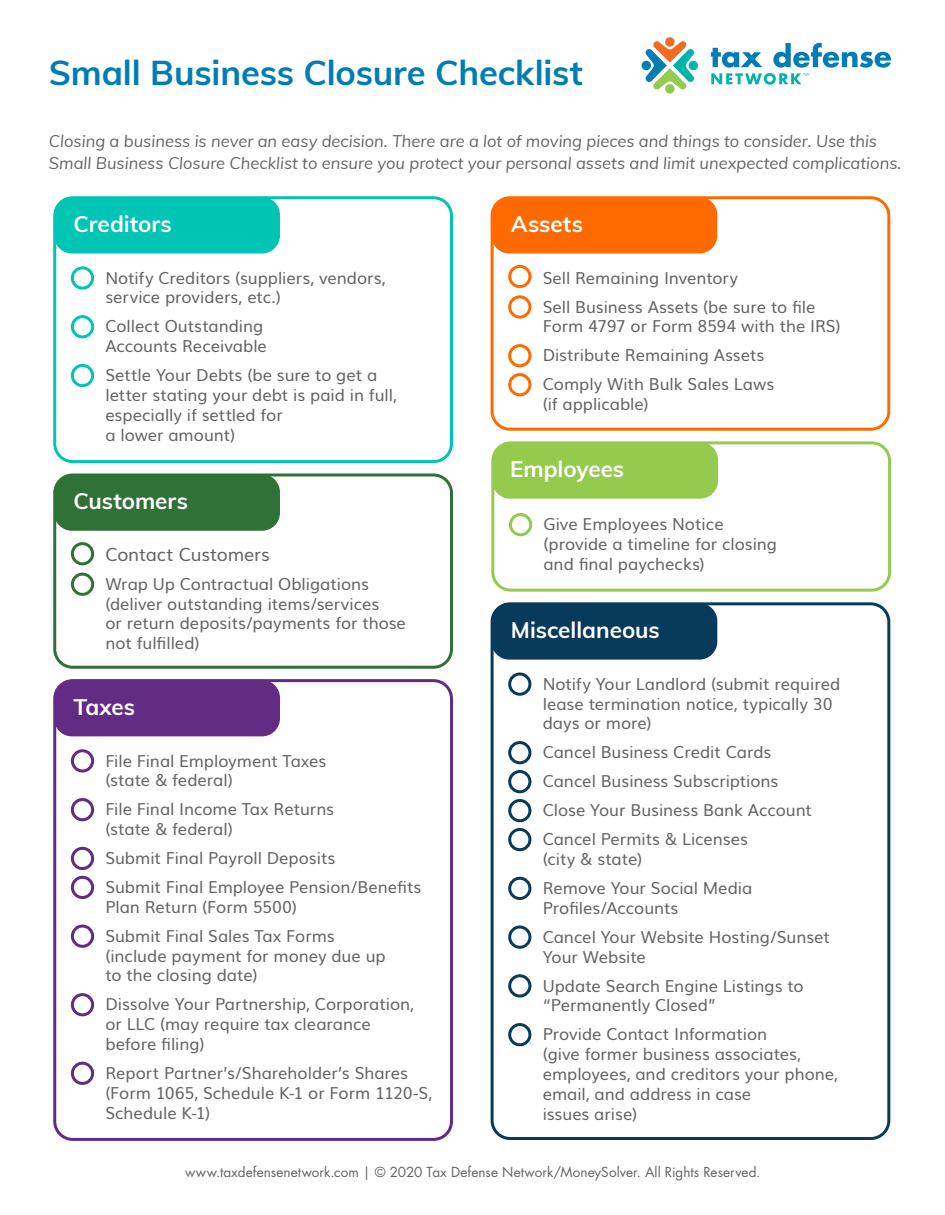
<style>
.page{position:relative;width:945px;height:1215px;background:#fff}
.page>*{position:absolute;margin:0;border:0;box-sizing:border-box;transform-origin:0 0}
.header-blue-28_31{font:700 34.5px "Muli";letter-spacing:-.005em;color:#007db5}
.header-blue-28_31-2{font:700 22.5px "Muli";color:#fff}
._2-column{font:18px "Muli";letter-spacing:-.005em;color:#636366}
._2-column-2{font:16.5px/19.8px "Muli";color:#636366}
._2-column-3{font:italic 16.5px/22.5px "Muli";color:#636366}
.t1{font:13.5px "Futura Std";letter-spacing:.005em;color:#636366}
</style>
<div class="page">
<div style="left:491px;top:197px;width:226px;height:57px;background:#ff6a00;border-radius:18px"></div>
<div style="left:491px;top:196px;width:399px;height:235px;border:3px solid #ff6a00;border-radius:18px"></div>
<div style="left:508px;top:265px;width:23px;height:23px;border:3px solid #ff6a00;border-radius:50%"></div>
<div style="left:508px;top:295px;width:23px;height:24px;border:3px solid #ff6a00;border-radius:50%"></div>
<div style="left:508px;top:344px;width:23px;height:23px;border:3px solid #ff6a00;border-radius:50%"></div>
<div style="left:508px;top:373px;width:23px;height:23px;border:3px solid #ff6a00;border-radius:50%"></div>
<div style="left:492px;top:442px;width:226px;height:57px;background:#94ca4e;border-radius:18px"></div>
<div style="left:491px;top:441px;width:400px;height:151px;border:3px solid #94ca4e;border-radius:18px"></div>
<div style="left:509px;top:513px;width:23px;height:23px;border:3px solid #94ca4e;border-radius:50%"></div>
<div style="left:491px;top:602px;width:399px;height:538px;border:3px solid #083a5c;border-radius:18px"></div>
<div style="left:491px;top:603px;width:226px;height:57px;background:#083a5c;border-radius:18px"></div>
<div style="left:508px;top:672px;width:23px;height:24px;border:3px solid #083a5c;border-radius:50%"></div>
<div style="left:508px;top:741px;width:23px;height:23px;border:3px solid #083a5c;border-radius:50%"></div>
<div style="left:508px;top:770px;width:23px;height:23px;border:3px solid #083a5c;border-radius:50%"></div>
<div style="left:508px;top:799px;width:23px;height:23px;border:3px solid #083a5c;border-radius:50%"></div>
<div style="left:508px;top:828px;width:23px;height:23px;border:3px solid #083a5c;border-radius:50%"></div>
<div style="left:508px;top:877px;width:23px;height:23px;border:3px solid #083a5c;border-radius:50%"></div>
<div style="left:508px;top:926px;width:23px;height:23px;border:3px solid #083a5c;border-radius:50%"></div>
<div style="left:508px;top:974px;width:23px;height:24px;border:3px solid #083a5c;border-radius:50%"></div>
<div style="left:508px;top:1023px;width:23px;height:23px;border:3px solid #083a5c;border-radius:50%"></div>
<div style="left:54px;top:197px;width:226px;height:57px;background:#00c4b4;border-radius:18px"></div>
<div style="left:53px;top:196px;width:400px;height:267px;border:3px solid #00c4b4;border-radius:18px"></div>
<div style="left:71px;top:266px;width:23px;height:24px;border:3px solid #00c4b4;border-radius:50%"></div>
<div style="left:71px;top:315px;width:23px;height:23px;border:3px solid #00c4b4;border-radius:50%"></div>
<div style="left:71px;top:364px;width:23px;height:23px;border:3px solid #00c4b4;border-radius:50%"></div>
<div style="left:54px;top:474px;width:226px;height:57px;background:#307138;border-radius:18px"></div>
<div style="left:53px;top:474px;width:400px;height:195px;border:3px solid #307138;border-radius:18px"></div>
<div style="left:71px;top:542px;width:23px;height:23px;border:3px solid #307138;border-radius:50%"></div>
<div style="left:71px;top:573px;width:23px;height:23px;border:3px solid #307138;border-radius:50%"></div>
<div style="left:53px;top:679px;width:400px;height:462px;border:3px solid #622b84;border-radius:18px"></div>
<div style="left:54px;top:680px;width:226px;height:56px;background:#622b84;border-radius:18px"></div>
<div style="left:71px;top:749px;width:23px;height:24px;border:3px solid #622b84;border-radius:50%"></div>
<div style="left:71px;top:798px;width:23px;height:23px;border:3px solid #622b84;border-radius:50%"></div>
<div style="left:71px;top:847px;width:23px;height:23px;border:3px solid #622b84;border-radius:50%"></div>
<div style="left:71px;top:876px;width:23px;height:23px;border:3px solid #622b84;border-radius:50%"></div>
<div style="left:71px;top:925px;width:23px;height:23px;border:3px solid #622b84;border-radius:50%"></div>
<div style="left:71px;top:993px;width:23px;height:23px;border:3px solid #622b84;border-radius:50%"></div>
<div style="left:71px;top:1062px;width:23px;height:23px;border:3px solid #622b84;border-radius:50%"></div>
<svg style="left:665px;top:37px;width:10px;height:10px"></svg>
<svg style="left:665px;top:84px;width:10px;height:10px"></svg>
<div style="left:642px;top:61px;width:9px;height:9px;background:#007db5;border-radius:50%"></div>
<svg style="left:645px;top:41px;width:49px;height:49px"></svg>
<div style="left:689px;top:61px;width:9px;height:9px;background:#00b4a9;border-radius:50%"></div>
<svg style="left:711px;top:43px;width:180px;height:42px"></svg>
<p class="header-blue-28_31" style="left:49px;top:47px;width:536px">Small Business Closure Checklist</p>
<p class="_2-column-3" style="left:49px;top:129px;width:854px">Closing a business is never an easy decision. There are a lot of moving pieces and things to consider. Use this<br>Small Business Closure Checklist to ensure you protect your personal assets and limit unexpected complications.</p>
<p class="header-blue-28_31-2" style="left:74px;top:208px;width:100px">Creditors</p>
<p class="_2-column-2" style="left:105px;top:266px;width:282px">Notify Creditors (suppliers, vendors, service providers, etc.)</p>
<p class="_2-column-2" style="left:105px;top:315px;width:163px">Collect Outstanding<br>Accounts Receivable</p>
<p class="_2-column-2" style="left:105px;top:364px;width:293px">Settle Your Debts (be sure to get a letter stating your debt is paid in full, especially if settled for<br>a lower amount)</p>
<p class="header-blue-28_31-2" style="left:74px;top:485px;width:116px">Customers</p>
<p class="_2-column" style="left:105px;top:540px;width:166px">Contact Customers</p>
<p class="_2-column-2" style="left:105px;top:573px;width:302px">Wrap Up Contractual Obligations (deliver outstanding items/services<br>or return deposits/payments for those not fulfilled)</p>
<p class="header-blue-28_31-2" style="left:74px;top:690px;width:63px">Taxes</p>
<p class="_2-column-2" style="left:105px;top:749px;width:223px">File Final Employment Taxes (state &amp; federal)</p>
<p class="_2-column-2" style="left:105px;top:798px;width:230px">File Final Income Tax Returns (state &amp; federal)</p>
<p class="_2-column-2" style="left:105px;top:847px;width:232px">Submit Final Payroll Deposits</p>
<p class="_2-column-2" style="left:105px;top:876px;width:318px">Submit Final Employee Pension/Benefits<br>Plan Return (Form 5500)</p>
<p class="_2-column-2" style="left:105px;top:925px;width:282px">Submit Final Sales Tax Forms (include payment for money due up to the closing date)</p>
<p class="_2-column-2" style="left:105px;top:993px;width:310px">Dissolve Your Partnership, Corporation, or LLC (may require tax clearance before filing)</p>
<p class="_2-column-2" style="left:105px;top:1062px;width:329px">Report Partner’s/Shareholder’s Shares (Form 1065, Schedule K-1 or Form 1120-S,<br>Schedule K-1)</p>
<p class="header-blue-28_31-2" style="left:511px;top:208px;width:74px">Assets</p>
<p class="_2-column-2" style="left:543px;top:262px;width:274px;line-height:29px">Sell Remaining Inventory<br>Sell Business Assets (be sure to file</p>
<p class="_2-column-2" style="left:543px;top:311px;width:299px;line-height:29px">Form 4797 or Form 8594 with the IRS)<br>Distribute Remaining Assets<br>Comply With Bulk Sales Laws</p>
<p class="_2-column-2" style="left:543px;top:393px;width:108px">(if applicable)</p>
<p class="header-blue-28_31-2" style="left:510px;top:453px;width:116px">Employees</p>
<p class="_2-column-2" style="left:543px;top:513px;width:235px">Give Employees Notice (provide a timeline for closing and final paychecks)</p>
<p class="header-blue-28_31-2" style="left:511px;top:614px;width:151px">Miscellaneous</p>
<p class="_2-column-2" style="left:543px;top:673px;width:299px">Notify Your Landlord (submit required lease termination notice, typically 30 days or more)</p>
<p class="_2-column-2" style="left:543px;top:741px;width:230px">Cancel Business Credit Cards</p>
<p class="_2-column-2" style="left:543px;top:770px;width:237px">Cancel Business Subscriptions</p>
<p class="_2-column-2" style="left:543px;top:799px;width:271px">Close Your Business Bank Account</p>
<p class="_2-column-2" style="left:543px;top:828px;width:207px">Cancel Permits &amp; Licenses (city &amp; state)</p>
<p class="_2-column-2" style="left:543px;top:877px;width:211px">Remove Your Social Media<br>Profiles/Accounts</p>
<p class="_2-column-2" style="left:543px;top:926px;width:289px">Cancel Your Website Hosting/Sunset<br>Your Website</p>
<p class="_2-column-2" style="left:543px;top:974px;width:263px">Update Search Engine Listings to “Permanently Closed”</p>
<p class="_2-column-2" style="left:543px;top:1023px;width:297px">Provide Contact Information<br>(give former business associates, employees, and creditors your phone, email, and address in case<br>issues arise)</p>
<p class="t1" style="left:185px;top:1164px;width:577px">www.taxdefensenetwork.com | © 2020 Tax Defense Network/MoneySolver. All Rights Reserved.</p>
</div>
